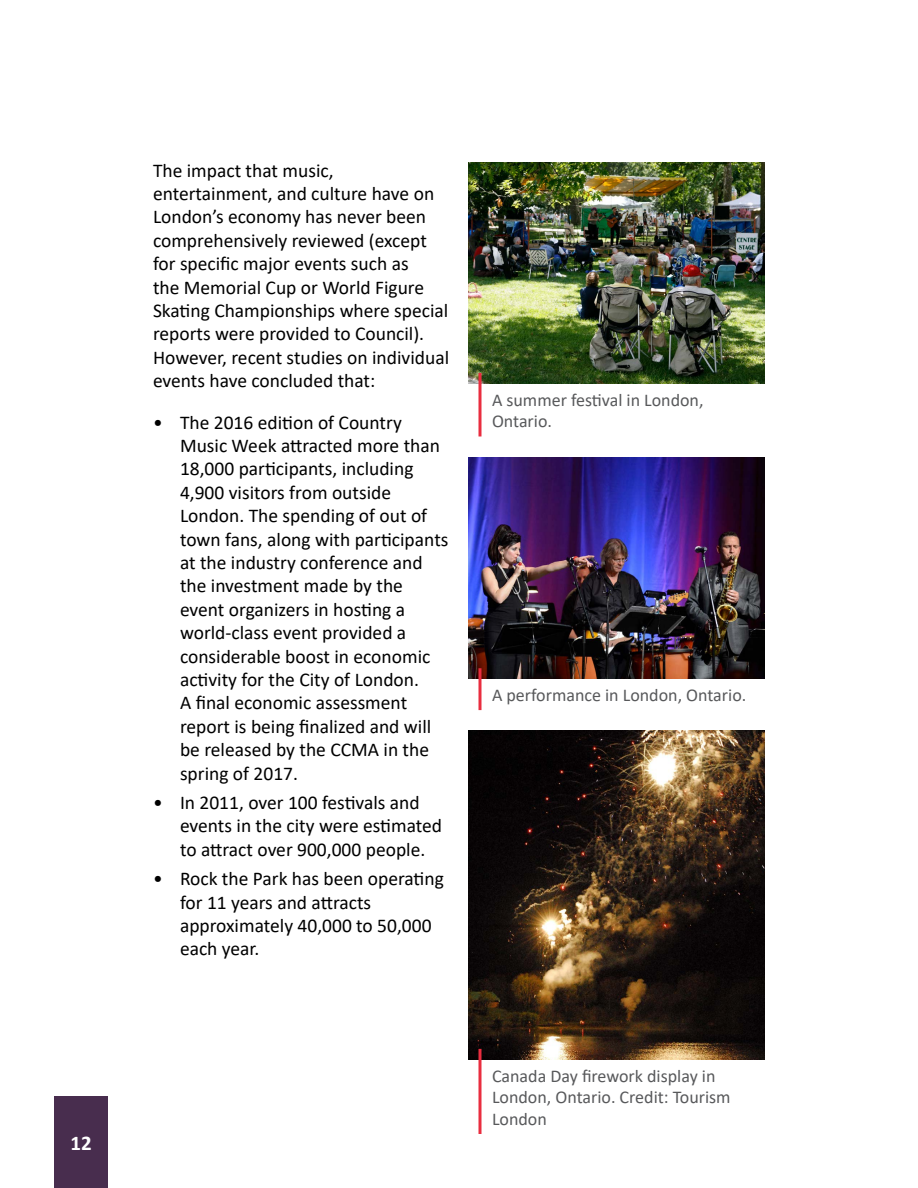
<style>
.page{position:relative;width:918px;height:1188px;background:#fff}
.page>*{position:absolute;margin:0;border:0;box-sizing:border-box;transform-origin:0 0}
.t1{font:700 21px "Calibri";color:#fff}
.Paragraph{font:19.5px/23.4px "Calibri";color:#000}
.Photo_credit{font:18px/21.6px "Calibri";color:#58595b}
</style>
<div class="page">
<div style="left:54px;top:1096px;width:54px;height:92px;background:#482d4e"></div>
<img style="left:468px;top:162px;width:297px;height:221px">
<img style="left:468px;top:457px;width:297px;height:222px">
<img style="left:468px;top:731px;width:297px;height:328px">
<svg style="left:478px;top:373px;width:4px;height:63px"></svg>
<svg style="left:478px;top:668px;width:4px;height:42px"></svg>
<svg style="left:478px;top:1049px;width:4px;height:85px"></svg>
<p class="t1" style="left:70px;top:1128px;width:23px">12</p>
<p class="Paragraph" style="left:153px;top:158px;width:298px">The impact that music, entertainment, and culture have on London’s economy has never been comprehensively reviewed (except for specific major events such as<br>the Memorial Cup or World Figure Skating Championships where special reports were provided to Council).<br>However, recent studies on individual events have concluded that:</p>
<p class="Paragraph" style="left:180px;top:410px;width:270px;text-indent:-27px">• The 2016 edition of Country<br>Music Week attracted more than<br>18,000 participants, including<br>4,900 visitors from outside<br>London. The spending of out of town fans, along with participants at the industry conference and the investment made by the event organizers in hosting a world-class event provided a considerable boost in economic activity for the City of London.<br>A final economic assessment report is being finalized and will be released by the CCMA in the spring of 2017.</p>
<p class="Paragraph" style="left:180px;top:790px;width:264px;text-indent:-27px">• In 2011, over 100 festivals and events in the city were estimated to attract over 900,000 people.</p>
<p class="Paragraph" style="left:180px;top:867px;width:265px;text-indent:-27px">• Rock the Park has been operating for 11 years and attracts approximately 40,000 to 50,000 each year.</p>
<p class="Photo_credit" style="left:492px;top:389px;width:213px">A summer festival in London,<br>Ontario.</p>
<p class="Photo_credit" style="left:492px;top:684px;width:256px">A performance in London, Ontario.</p>
<p class="Photo_credit" style="left:492px;top:1065px;width:240px">Canada Day firework display in<br>London, Ontario. Credit: Tourism<br>London</p>
</div>
